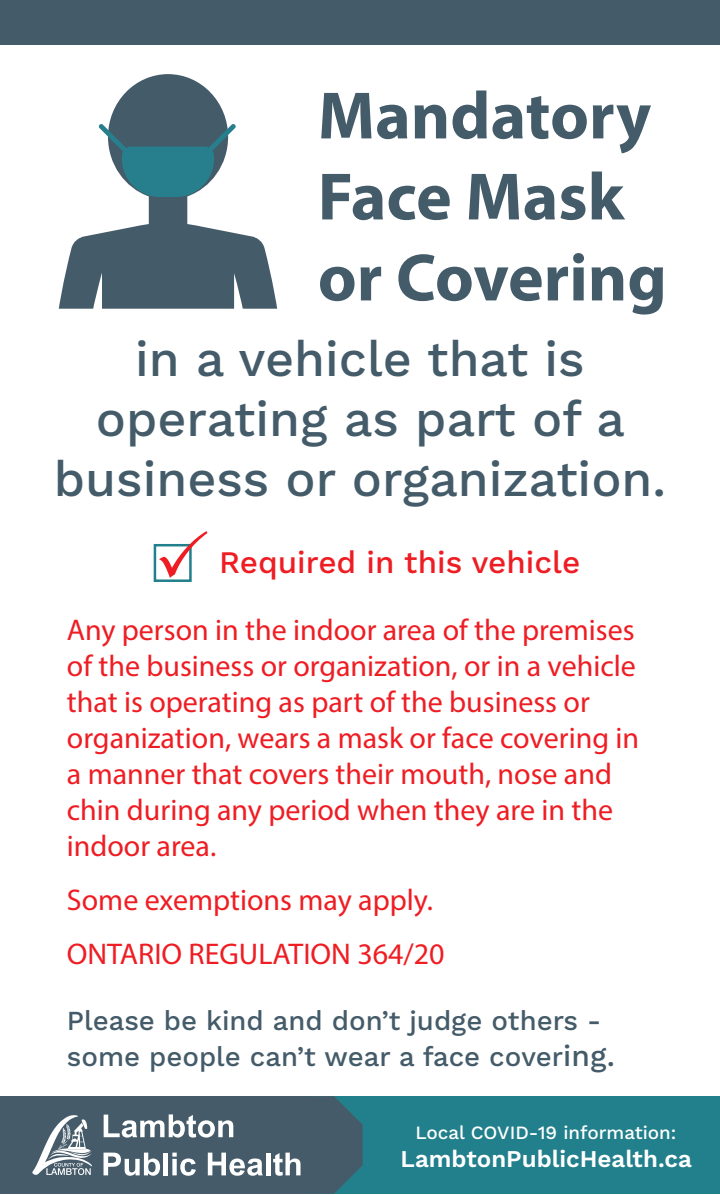
<style>
.page{position:relative;width:720px;height:1195px;background:#fff}
.page>*{position:absolute;margin:0;border:0;box-sizing:border-box;transform-origin:0 0}
.t1{font:700 67.5px/81px "Myriad Pro";color:#445b69}
.t2{font:500 50px/60px "Work Sans";color:#445b69;text-align:center}
.t3{font:500 31.25px "Work Sans";color:#ee1d23}
.t4{font:30px/36px "Myriad Pro";color:#ee1d23}
.t5{font:500 27.5px/36px "Work Sans";color:#445b69}
.t6{font:600 24px "Work Sans";color:#fff}
.t7{font:500 18.75px "Work Sans";color:#fff}
.s1{font-size:30px}
</style>
<div class="page">
<div style="left:0;top:0;width:720px;height:45px;background:#445b69"></div>
<div style="left:251px;top:1096px;width:469px;height:98px;background:#22808c"></div>
<div style="left:0;top:1096px;width:307px;height:98px;background:#455b69"></div>
<svg style="left:32px;top:1115px;width:60px;height:60px"></svg>
<svg style="left:104px;top:1096px;width:259px;height:98px"></svg>
<svg style="left:58px;top:74px;width:220px;height:235px"></svg>
<svg style="left:97px;top:123px;width:140px;height:74px"></svg>
<div style="left:154px;top:544px;width:38px;height:38px;background:#fff;border:2px solid #22808c"></div>
<svg style="left:159px;top:531px;width:49px;height:47px"></svg>
<h1 class="t1" style="left:318px;top:73px;width:351px">Mandatory<br>Face Mask or Covering</h1>
<h2 class="t2" style="left:54px;top:331px;width:614px">in a vehicle that is operating as part of a business or organization.</h2>
<p class="t3" style="left:219px;top:544px;width:363px">Required in this vehicle</p>
<p class="t4" style="left:67px;top:611px;width:574px">Any person in the indoor area of the premises of the business or organization, or in a vehicle that is operating as part of the business or organization, wears a mask or face covering in a manner that covers their mouth, nose and chin during any period when they are in the indoor area.</p>
<p class="t4" style="left:67px;top:872px;width:379px;line-height:54px">Some exemptions may apply.<br>ONTARIO REGULATION 364/20</p>
<p class="t5" style="left:67px;top:1004px;width:549px">Please be kind and don’t judge others - some people can’t wear a face cover<span class="s1">ing.</span></p>
<p class="t7" style="left:416px;top:1121px;width:262px">Local COVID-19 information:</p>
<p class="t6" style="left:401px;top:1145px;width:293px">LambtonPublicHealth.ca</p>
</div>
